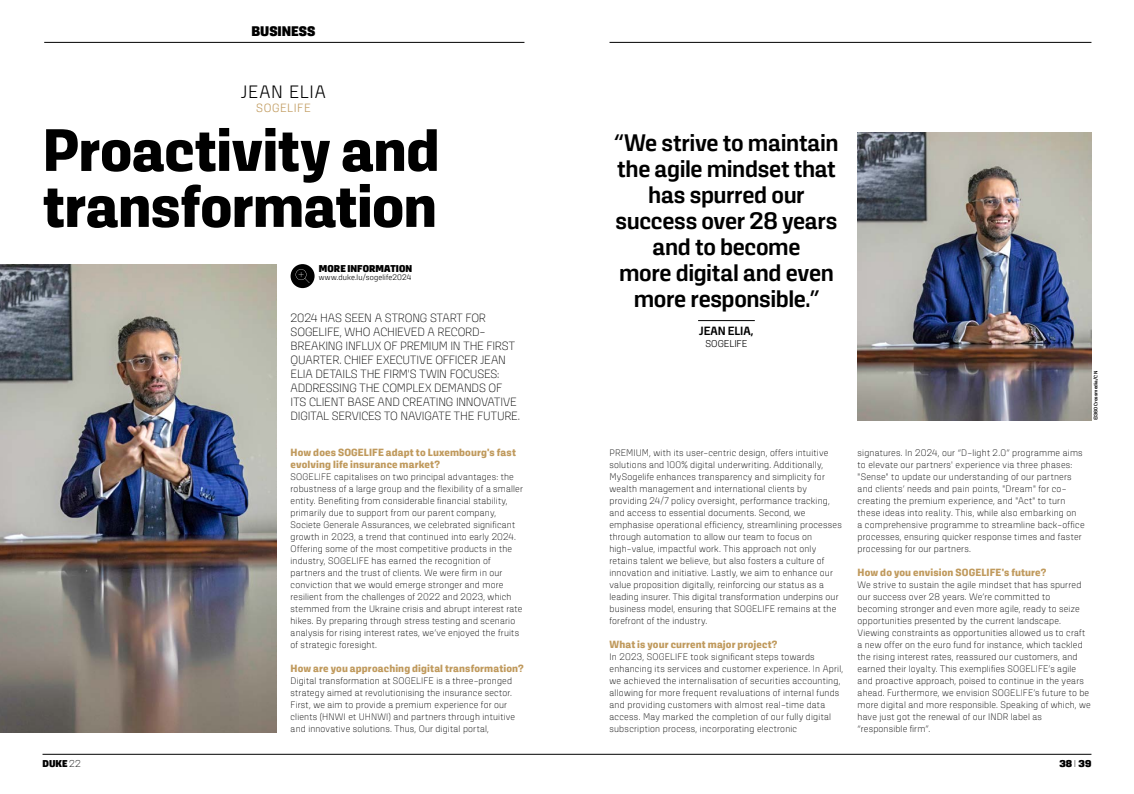
<style>
.page{position:relative;width:1134px;height:794px;background:#fff}
.page>*{position:absolute;margin:0;border:0;box-sizing:border-box;transform-origin:0 0}
.t1{font:700 60px/56px "Kawak";letter-spacing:-.01em;color:#000}
.t2{font:500 24px/26px "Kawak";letter-spacing:-.015em;color:#000;text-align:center}
.t3{font:300 18px "Kawak";letter-spacing:.05em;color:#000}
.t4{font:900 14px "Kawak";letter-spacing:-.005em;color:#000}
.t5{font:200 12px/14px "Kawak";letter-spacing:-.015em;color:#000}
.t6{font:500 12px "Kawak";letter-spacing:-.005em;color:#000}
.t7{font:300 12px "Kawak";letter-spacing:.05em;color:#c09a5d}
.t8{font:700 10.5px/12px "Kawak";letter-spacing:.015em;color:#c09a5d}
.t9{font:900 10px "Kawak";letter-spacing:.005em;color:#000}
.t10{font:300 10px "Kawak";color:#000}
.t11{font:200 9.5px/12px "Kawak";letter-spacing:.02em;color:#000}
.t12{font:300 8px "Kawak";letter-spacing:.015em;color:#000}
.t13{font:500 5px "Kawak";letter-spacing:.02em;color:#000}
.s1{font-weight:200}
</style>
<div class="page">
<hr style="left:43px;top:754px;width:1048px;height:1px;background:#000">
<hr style="left:44px;top:42px;width:480px;height:1px;background:#000">
<hr style="left:609px;top:42px;width:482px;height:1px;background:#000">
<div style="left:291px;top:264px;width:24px;height:24px;background:#000;border-radius:50%"></div>
<svg style="left:296px;top:269px;width:14px;height:14px"></svg>
<hr style="left:698px;top:320px;width:57px;height:1px;background:#000">
<img style="left:0;top:264px;width:276px;height:468px">
<img style="left:857px;top:132px;width:234px;height:288px">
<h3 class="t4" style="left:251px;top:23px;width:65px">BUSINESS</h3>
<h3 class="t3" style="left:241px;top:82px;width:86px">JEAN ELIA</h3>
<p class="t7" style="left:256px;top:101px;width:56px">SOGELIFE</p>
<h1 class="t1" style="left:43px;top:122px;width:399px">Proactivity and transformation</h1>
<p class="t9" style="left:319px;top:262px;width:95px">MORE INFORMATION</p>
<p class="t12" style="left:319px;top:273px;width:94px">www.duke.lu/sogelife2024</p>
<p class="t5" style="left:291px;top:311px;width:231px">2024 HAS SEEN A STRONG START FOR SOGELIFE, WHO ACHIEVED A RECORD-BREAKING INFLUX OF PREMIUM IN THE FIRST QUARTER. CHIEF EXECUTIVE OFFICER JEAN ELIA DETAILS THE FIRM'S TWIN FOCUSES:<br>ADDRESSING THE COMPLEX DEMANDS OF ITS CLIENT BASE AND CREATING INNOVATIVE DIGITAL SERVICES TO NAVIGATE THE FUTURE.</p>
<p class="t8" style="left:291px;top:446px;width:227px">How does SOGELIFE adapt to Luxembourg's fast evolving life insurance market?</p>
<p class="t11" style="left:291px;top:471px;width:234px">SOGELIFE capitalises on two principal advantages: the robustness of a large group and the flexibility of a smaller entity. Benefiting from considerable financial stability, primarily due to support from our parent company, Societe Generale Assurances, we celebrated significant growth in 2023, a trend that continued into early 2024.<br>Offering some of the most competitive products in the industry, SOGELIFE has earned the recognition of partners and the trust of clients. We were firm in our conviction that we would emerge stronger and more resilient from the challenges of 2022 and 2023, which stemmed from the Ukraine crisis and abrupt interest rate hikes. By preparing through stress testing and scenario analysis for rising interest rates, we’ve enjoyed the fruits of strategic foresight.</p>
<p class="t8" style="left:291px;top:662px;width:235px">How are you approaching digital transformation?</p>
<p class="t11" style="left:291px;top:675px;width:226px">Digital transformation at SOGELIFE is a three-pronged strategy aimed at revolutionising the insurance sector.<br>First, we aim to provide a premium experience for our clients (HNWI et UHNWI) and partners through intuitive and innovative solutions. Thus, Our digital portal,</p>
<h2 class="t2" style="left:614px;top:129px;width:226px">“We strive to maintain the agile mindset that has spurred our success over 28 years and to become<br>more digital and even more responsible.”</h2>
<p class="t6" style="left:699px;top:324px;width:56px">JEAN ELIA,</p>
<p class="t10" style="left:705px;top:338px;width:43px">SOGELIFE</p>
<p class="t11" style="left:609px;top:447px;width:234px">PREMIUM, with its user-centric design, offers intuitive solutions and 100% digital underwriting. Additionally, MySogelife enhances transparency and simplicity for wealth management and international clients by providing 24/7 policy oversight, performance tracking, and access to essential documents. Second, we emphasise operational efficiency, streamlining processes through automation to allow our team to focus on high-value, impactful work. This approach not only retains talent we believe, but also fosters a culture of innovation and initiative. Lastly, we aim to enhance our value proposition digitally, reinforcing our status as a leading insurer. This digital transformation underpins our business model, ensuring that SOGELIFE remains at the forefront of the industry.</p>
<p class="t8" style="left:609px;top:638px;width:169px">What is your current major project?</p>
<p class="t11" style="left:609px;top:651px;width:235px">In 2023, SOGELIFE took significant steps towards enhancing its services and customer experience. In April, we achieved the internalisation of securities accounting, allowing for more frequent revaluations of internal funds and providing customers with almost real-time data access. May marked the completion of our fully digital subscription process, incorporating electronic</p>
<p class="t13" style="left:1093px;top:420px;width:50px;rotate:-90deg">©360Crossmedia/CN</p>
<p class="t11" style="left:857px;top:447px;width:229px">signatures. In 2024, our “D-light 2.0” programme aims to elevate our partners' experience via three phases: "Sense" to update our understanding of our partners and clients’ needs and pain points, "Dream" for co&shy;creating the premium experience, and "Act" to turn these ideas into reality. This, while also embarking on<br>a comprehensive programme to streamline back-office processes, ensuring quicker response times and faster processing for our partners.</p>
<p class="t8" style="left:857px;top:566px;width:190px">How do you envision SOGELIFE's future?</p>
<p class="t11" style="left:857px;top:579px;width:235px">We strive to sustain the agile mindset that has spurred our success over 28 years. We’re committed to becoming stronger and even more agile, ready to seize opportunities presented by the current landscape.<br>Viewing constraints as opportunities allowed us to craft a new offer on the euro fund for instance, which tackled the rising interest rates, reassured our customers, and earned their loyalty. This exemplifies SOGELIFE’s agile and proactive approach, poised to continue in the years ahead. Furthermore, we envision SOGELIFE’s future to be more digital and more responsible. Speaking of which, we have just got the renewal of our INDR label as “responsible firm”.</p>
<p class="t9" style="left:43px;top:758px;width:40px">DUKE <span class="s1">22</span></p>
<p class="t9" style="left:1059px;top:758px;width:34px">38 <span class="s1">I</span> 39</p>
</div>
